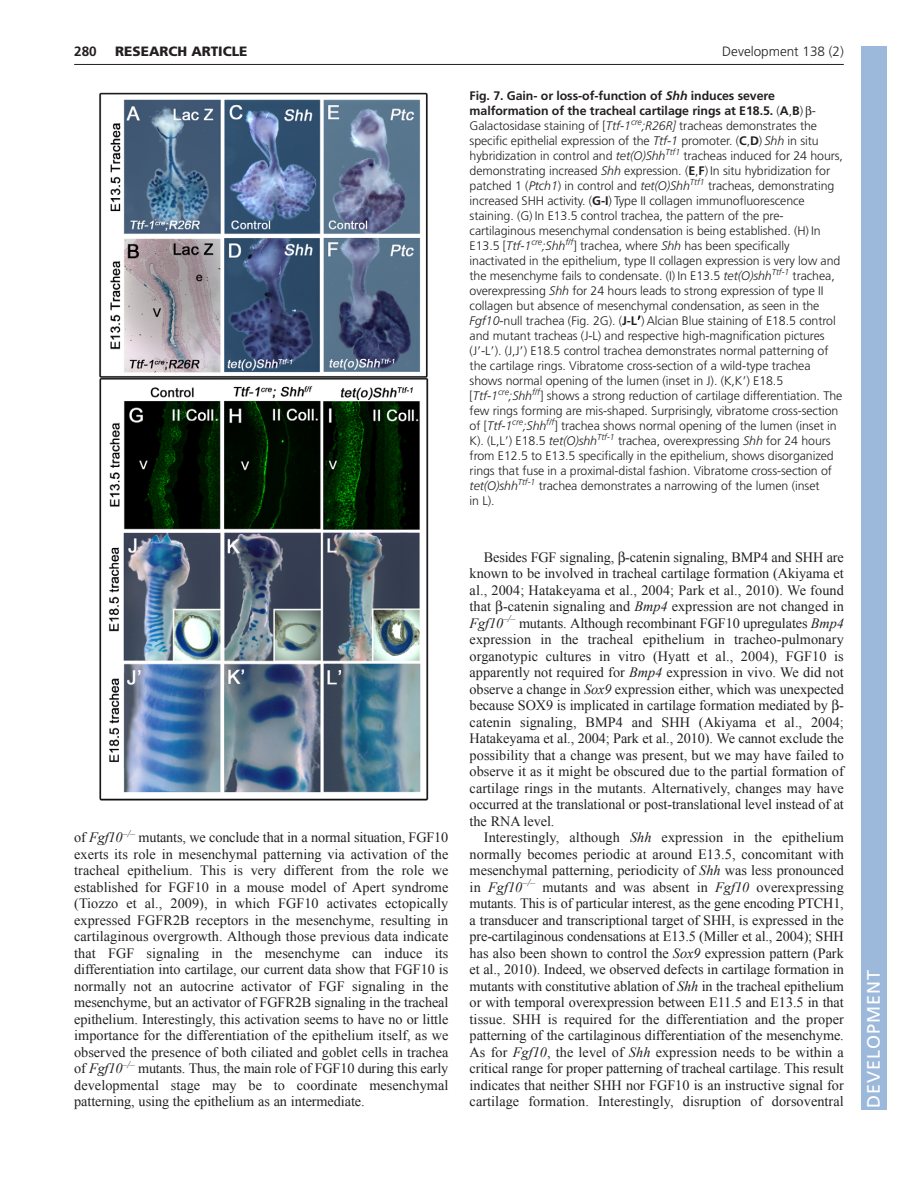
<style>
.page{position:relative;width:918px;height:1188px;background:#fff}
.page>*{position:absolute;margin:0;border:0;box-sizing:border-box;transform-origin:0 0}
.t1{font:18px "Frutiger LT Std";letter-spacing:.055em;color:#fff}
.t2{font:14.25px/16.5px "Times New Roman";letter-spacing:-.005em;color:#231f20;text-align:justify}
.t3{font:300 13.5px "Frutiger LT Std";color:#231f20}
.t4{font:900 13.5px "Frutiger LT Std";color:#231f20}
.t5{font:700 13.5px "Frutiger LT Std";color:#231f20}
.t6{font:300 12.3px/15px "Frutiger LT Std";letter-spacing:-.005em;color:#231f20}
.s1{font-weight:700}
.s2{font-weight:700;font-style:italic}
.s3{font-style:italic}
.s4{font-family:"Mathematical Pi One";font-weight:400}
</style>
<div class="page">
<hr style="left:74px;top:64px;width:770px;height:1px;background:#231f20">
<img style="left:99px;top:92px;width:330px;height:709px">
<div style="left:861px;top:46px;width:25px;height:1064px;background:#9cb9db"></div>
<p class="t5" style="left:74px;top:46px;width:24px">280</p>
<p class="t4" style="left:115px;top:46px;width:134px">RESEARCH ARTICLE</p>
<p class="t3" style="left:722px;top:46px;width:123px">Development 138 (2)</p>
<p class="t6" style="left:470px;top:89px;width:375px"><span class="s1">Fig. 7. Gain- or loss-of-function of</span> <span class="s2">Shh</span> <span class="s1">induces severe malformation of the tracheal cartilage rings at E18.5.</span> (<span class="s1">A</span>,<span class="s1">B</span>) - Galactosidase staining of [<span class="s3">Ttf-1</span><sup>cre</sup><span class="s3">;R26R]</span> tracheas demonstrates the specific epithelial expression of the <span class="s3">Ttf-1</span> promoter. (<span class="s1">C</span>,<span class="s1">D</span>) <span class="s3">Shh</span> in situ hybridization in control and <span class="s3">tet(O)Shh</span><sup>Ttf1</sup> tracheas induced for 24 hours, demonstrating increased <span class="s3">Shh</span> expression. (<span class="s1">E</span>,<span class="s1">F</span>) In situ hybridization for patched 1 (<span class="s3">Ptch1</span>) in control and <span class="s3">tet(O)Shh</span><sup>Ttf1</sup> tracheas, demonstrating increased SHH activity. (<span class="s1">G-I</span>) Type II collagen immunofluorescence staining. (G) In E13.5 control trachea, the pattern of the pre&shy;cartilaginous mesenchymal condensation is being established. (H) In E13.5 [<span class="s3">Ttf-1</span><sup>cre</sup><span class="s3">;Shh</span><sup>f/f</sup>] trachea, where <span class="s3">Shh</span> has been specifically inactivated in the epithelium, type II collagen expression is very low and the mesenchyme fails to condensate. (I) In E13.5 <span class="s3">tet(O)shh</span><sup>Ttf-1</sup> trachea, overexpressing <span class="s3">Shh</span> for 24 hours leads to strong expression of type II collagen but absence of mesenchymal condensation, as seen in the <span class="s3">Fgf10</span>-null trachea (Fig. 2G). (<span class="s1">J-L</span><span class="s4">-</span>) Alcian Blue staining of E18.5 control and mutant tracheas (J-L) and respective high-magnification pictures (J<span class="s4">-</span>-L<span class="s4">-</span>). (J,J<span class="s4">-</span>) E18.5 control trachea demonstrates normal patterning of the cartilage rings. Vibratome cross-section of a wild-type trachea shows normal opening of the lumen (inset in J). (K,K<span class="s4">-</span>) E18.5 [<span class="s3">Ttf-1</span><sup>cre</sup><span class="s3">;Shh</span><sup>f/f</sup>] shows a strong reduction of cartilage differentiation. The few rings forming are mis-shaped. Surprisingly, vibratome cross-section of [<span class="s3">Ttf-1</span><sup>cre</sup><span class="s3">;Shh</span><sup>f/f</sup>] trachea shows normal opening of the lumen (inset in K). (L,L<span class="s4">-</span>) E18.5 <span class="s3">tet(O)shh</span><sup>Ttf-1</sup> trachea, overexpressing <span class="s3">Shh</span> for 24 hours from E12.5 to E13.5 specifically in the epithelium, shows disorganized rings that fuse in a proximal-distal fashion. Vibratome cross-section of <span class="s3">tet(O)shh</span><sup>Ttf-1</sup> trachea demonstrates a narrowing of the lumen (inset<br>in L).</p>
<p class="t2" style="left:74px;top:829px;width:376px">of <span class="s3">Fgf10</span><sup>–/–</sup> mutants, we conclude that in a normal situation, FGF10 exerts its role in mesenchymal patterning via activation of the tracheal epithelium. This is very different from the role we established for FGF10 in a mouse model of Apert syndrome (Tiozzo et al., 2009), in which FGF10 activates ectopically expressed FGFR2B receptors in the mesenchyme, resulting in cartilaginous overgrowth. Although those previous data indicate that FGF signaling in the mesenchyme can induce its differentiation into cartilage, our current data show that FGF10 is normally not an autocrine activator of FGF signaling in the mesenchyme, but an activator of FGFR2B signaling in the tracheal epithelium. Interestingly, this activation seems to have no or little importance for the differentiation of the epithelium itself, as we observed the presence of both ciliated and goblet cells in trachea of <span class="s3">Fgf10</span><sup>–/–</sup> mutants. Thus, the main role of FGF10 during this early developmental stage may be to coordinate mesenchymal patterning, using the epithelium as an intermediate.</p>
<p class="t2" style="left:470px;top:549px;width:376px;text-indent:14px">Besides FGF signaling, -catenin signaling, BMP4 and SHH are known to be involved in tracheal cartilage formation (Akiyama et al., 2004; Hatakeyama et al., 2004; Park et al., 2010). We found that -catenin signaling and <span class="s3">Bmp4</span> expression are not changed in <span class="s3">Fgf10</span><sup>–/–</sup> mutants. Although recombinant FGF10 upregulates <span class="s3">Bmp4 </span>expression in the tracheal epithelium in tracheo-pulmonary organotypic cultures in vitro (Hyatt et al., 2004), FGF10 is apparently not required for <span class="s3">Bmp4</span> expression in vivo. We did not observe a change in <span class="s3">Sox9</span> expression either, which was unexpected because SOX9 is implicated in cartilage formation mediated by - catenin signaling, BMP4 and SHH (Akiyama et al., 2004; Hatakeyama et al., 2004; Park et al., 2010). We cannot exclude the possibility that a change was present, but we may have failed to observe it as it might be obscured due to the partial formation of cartilage rings in the mutants. Alternatively, changes may have occurred at the translational or post-translational level instead of at the RNA level.</p>
<p class="t2" style="left:470px;top:829px;width:376px;text-indent:14px">Interestingly, although <span class="s3">Shh</span> expression in the epithelium normally becomes periodic at around E13.5, concomitant with mesenchymal patterning, periodicity of <span class="s3">Shh</span> was less pronounced in <span class="s3">Fgf10</span><sup>–/–</sup> mutants and was absent in <span class="s3">Fgf10</span> overexpressing mutants. This is of particular interest, as the gene encoding PTCH1, a transducer and transcriptional target of SHH, is expressed in the pre-cartilaginous condensations at E13.5 (Miller et al., 2004); SHH has also been shown to control the <span class="s3">Sox9</span> expression pattern (Park et al., 2010). Indeed, we observed defects in cartilage formation in mutants with constitutive ablation of <span class="s3">Shh</span> in the tracheal epithelium or with temporal overexpression between E11.5 and E13.5 in that tissue. SHH is required for the differentiation and the proper patterning of the cartilaginous differentiation of the mesenchyme.<br>As for <span class="s3">Fgf10</span>, the level of <span class="s3">Shh</span> expression needs to be within a critical range for proper patterning of tracheal cartilage. This result indicates that neither SHH nor FGF10 is an instructive signal for cartilage formation. Interestingly, disruption of dorsoventral</p>
<p class="t1" style="left:863px;top:1108px;width:140px;rotate:-90deg">DEVELOPMENT</p>
</div>
